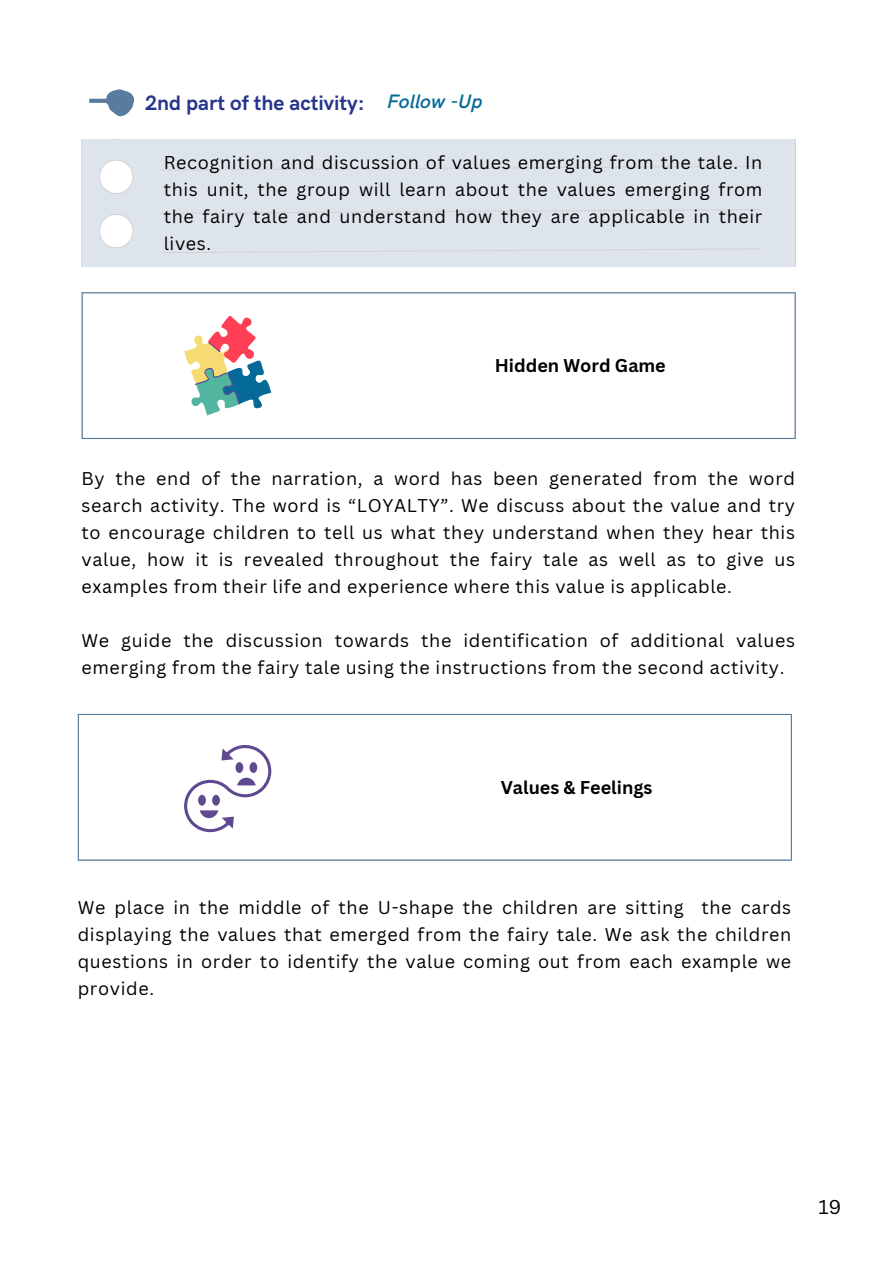
<style>
.page{position:relative;width:893px;height:1264px;background:#fff}
.page>*{position:absolute;margin:0;border:0;box-sizing:border-box;transform-origin:0 0}
.t1{font:700 21px "HK Grotesk";color:#27348b}
.t2{font:italic 600 19.5px "HK Grotesk";color:#066a99}
.t3{font:19.5px "Canva Sans";color:#000}
.t4{font:18px/27px "Canva Sans";letter-spacing:.035em;color:#000;text-align:justify}
.t5{font:700 18px "Canva Sans";color:#000}
</style>
<div class="page">
<svg style="left:106px;top:89px;width:28px;height:27px"></svg>
<svg style="left:89px;top:99px;width:23px;height:4px"></svg>
<div style="left:81px;top:140px;width:714px;height:127px;background:#dde4eb"></div>
<svg style="left:161px;top:166px;width:600px;height:5px"></svg>
<svg style="left:160px;top:209px;width:601px;height:5px"></svg>
<svg style="left:161px;top:248px;width:600px;height:5px"></svg>
<hr style="left:78px;top:715px;width:1px;height:144px;background:#597c9e">
<hr style="left:790px;top:715px;width:1px;height:144px;background:#597c9e">
<hr style="left:78px;top:714px;width:713px;height:1px;background:#597c9e">
<hr style="left:78px;top:859px;width:713px;height:1px;background:#597c9e">
<hr style="left:81px;top:293px;width:2px;height:145px;background:#597c9e">
<hr style="left:794px;top:293px;width:1px;height:145px;background:#597c9e">
<hr style="left:81px;top:292px;width:714px;height:1px;background:#597c9e">
<hr style="left:81px;top:438px;width:714px;height:1px;background:#597c9e">
<svg style="left:184px;top:316px;width:87px;height:99px"></svg>
<svg style="left:184px;top:745px;width:87px;height:87px"></svg>
<p class="t1" style="left:145px;top:91px;width:221px">2nd part of the activity:</p>
<p class="t2" style="left:387px;top:91px;width:97px">Follow -Up</p>
<p class="t4" style="left:164px;top:149px;width:600px">Recognition and discussion of values emerging from the tale. In this unit, the group will learn about the values emerging from the fairy tale and understand how they are applicable in their lives.</p>
<p class="t5" style="left:494px;top:353px;width:172px">Hidden Word Game</p>
<p class="t4" style="left:81px;top:465px;width:715px">By the end of the narration, a word has been generated from the word search activity. The word is “LOYALTY”. We discuss about the value and try to encourage children to tell us what they understand when they hear this value, how it is revealed throughout the fairy tale as well as to give us examples from their life and experience where this value is applicable.</p>
<p class="t4" style="left:81px;top:626px;width:715px">We guide the discussion towards the identification of additional values emerging from the fairy tale using the instructions from the second activity.</p>
<p class="t5" style="left:500px;top:774px;width:153px">Values &amp; Feelings</p>
<p class="t4" style="left:78px;top:893px;width:715px">We place in the middle of the U-shape the children are sitting the cards displaying the values that emerged from the fairy tale. We ask the children questions in order to identify the value coming out from each example we provide.</p>
<p class="t3" style="left:818px;top:1192px;width:24px">19</p>
</div>
